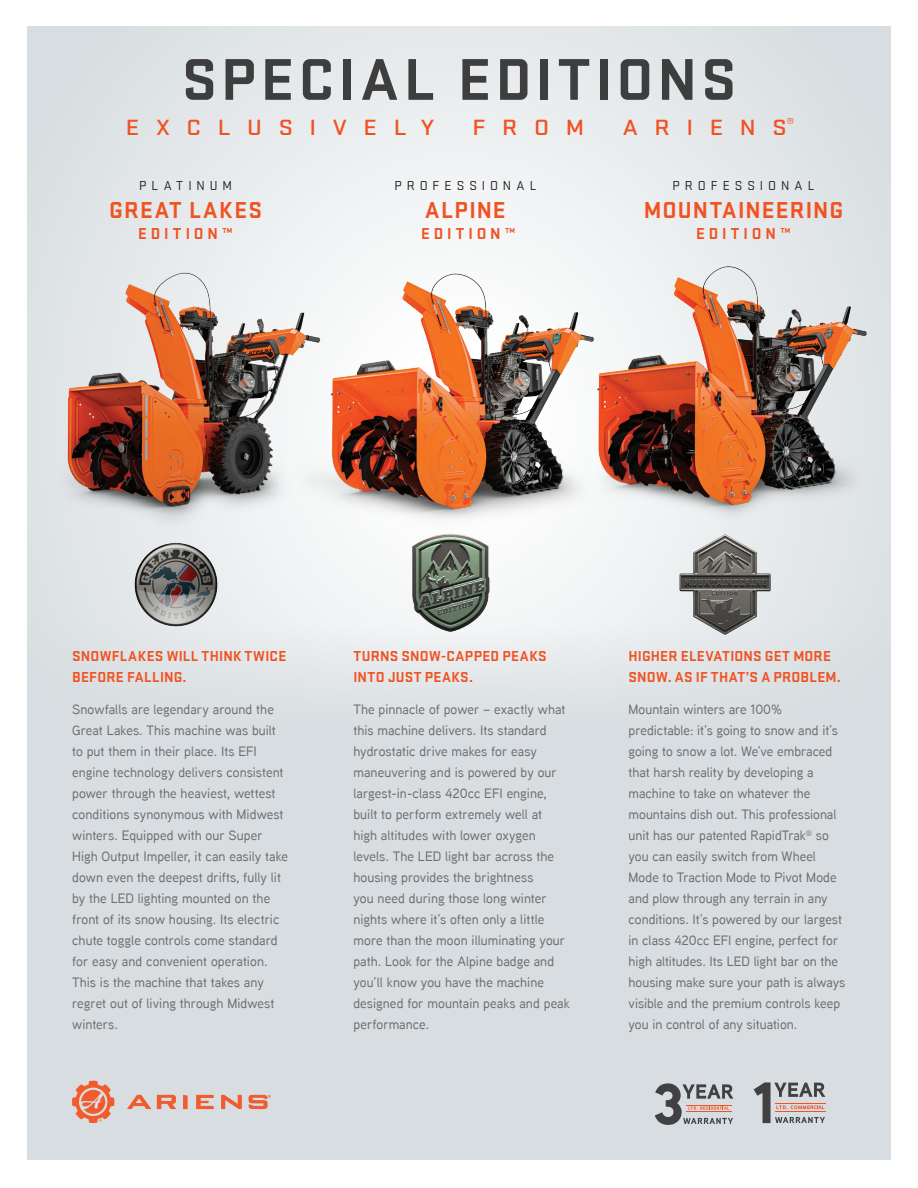
<style>
.page{position:relative;width:918px;height:1188px;background:#fff}
.page>*{position:absolute;margin:0;border:0;box-sizing:border-box;transform-origin:0 0}
.t1{font:700 61.05px "Stratum 1";letter-spacing:.065em;color:#3e3e3f}
.t2{font:700 24px "Stratum 1";letter-spacing:.05em;color:#f15222}
.t3{font:500 22.95px "Stratum 1";letter-spacing:.65em;color:#f15222;scale:1.11 1}
.t4{font:700 16.5px "Stratum 1";letter-spacing:.23em;color:#f15222}
.t5{font:700 15px/21px "Stratum 1";letter-spacing:.02em;color:#f15222}
.t6{font:500 13.5px/21px "Aaux Next";color:#716c6b}
.t7{font:13.5px "Stratum 1";letter-spacing:.375em;color:#231f20}
</style>
<div class="page">
<div style="left:27px;top:26px;width:864px;height:1134px;background:#d7dde0"></div>
<svg style="left:91px;top:26px;width:738px;height:661px;fill:#e7ebec"></svg>
<svg style="left:127px;top:1095px;width:144px;height:14px"></svg>
<svg style="left:72px;top:1081px;width:43px;height:42px"></svg>
<svg style="left:655px;top:1083px;width:78px;height:42px"></svg>
<svg style="left:754px;top:1082px;width:71px;height:41px"></svg>
<img style="left:67px;top:256px;width:193px;height:294px">
<img style="left:260px;top:255px;width:388px;height:297px">
<img style="left:518px;top:258px;width:349px;height:288px">
<img style="left:410px;top:529px;width:81px;height:112px">
<img style="left:672px;top:521px;width:108px;height:120px">
<img style="left:133px;top:537px;width:86px;height:95px">
<h1 class="t1" style="left:181px;top:37px;width:556px">SPECIAL EDITIONS</h1>
<h3 class="t3" style="left:126px;top:112px;width:279px">EXCLUSIVELY</h3>
<h3 class="t3" style="left:473px;top:112px;width:102px">FROM</h3>
<h3 class="t3" style="left:623px;top:112px;width:156px">ARIENS<sup>®</sup></h3>
<p class="t7" style="left:139px;top:177px;width:94px">PLATINUM</p>
<p class="t7" style="left:394px;top:177px;width:144px">PROFESSIONAL</p>
<p class="t7" style="left:673px;top:177px;width:144px">PROFESSIONAL</p>
<h2 class="t2" style="left:109px;top:193px;width:154px">GREAT LAKES</h2>
<h2 class="t2" style="left:425px;top:193px;width:82px">ALPINE</h2>
<h2 class="t2" style="left:644px;top:193px;width:201px">MOUNTAINEERING</h2>
<p class="t4" style="left:138px;top:222px;width:96px">EDITION™</p>
<p class="t4" style="left:421px;top:222px;width:96px">EDITION™</p>
<p class="t4" style="left:696px;top:222px;width:96px">EDITION™</p>
<p class="t5" style="left:72px;top:644px;width:216px">SNOWFLAKES WILL THINK TWICE<br>BEFORE FALLING.</p>
<p class="t6" style="left:72px;top:698px;width:217px">Snowfalls are legendary around the Great Lakes. This machine was built to put them in their place. Its EFI engine technology delivers consistent power through the heaviest, wettest conditions synonymous with Midwest winters. Equipped with our Super High Output Impeller, it can easily take down even the deepest drifts, fully lit by the LED lighting mounted on the front of its snow housing. Its electric chute toggle controls come standard for easy and convenient operation.<br>This is the machine that takes any regret out of living through Midwest winters.</p>
<p class="t5" style="left:353px;top:644px;width:195px">TURNS SNOW-CAPPED PEAKS<br>INTO JUST PEAKS.</p>
<p class="t5" style="left:629px;top:644px;width:214px">HIGHER ELEVATIONS GET MORE<br>SNOW. AS IF THAT’S A PROBLEM.</p>
<p class="t6" style="left:353px;top:698px;width:218px">The pinnacle of power – exactly what this machine delivers. Its standard hydrostatic drive makes for easy maneuvering and is powered by our largest-in-class 420cc EFI engine, built to perform extremely well at<br>high altitudes with lower oxygen levels. The LED light bar across the housing provides the brightness<br>you need during those long winter nights where it’s often only a little more than the moon illuminating your path. Look for the Alpine badge and you’ll know you have the machine designed for mountain peaks and peak performance.</p>
<p class="t6" style="left:629px;top:699px;width:218px">Mountain winters are 100% predictable: it’s going to snow and it’s going to snow a lot. We’ve embraced that harsh reality by developing a machine to take on whatever the mountains dish out. This professional unit has our patented RapidTrak<sup>®</sup> so you can easily switch from Wheel Mode to Traction Mode to Pivot Mode and plow through any terrain in any conditions. It’s powered by our largest in class 420cc EFI engine, perfect for high altitudes. Its LED light bar on the housing make sure your path is always visible and the premium controls keep you in control of any situation.</p>
</div>
